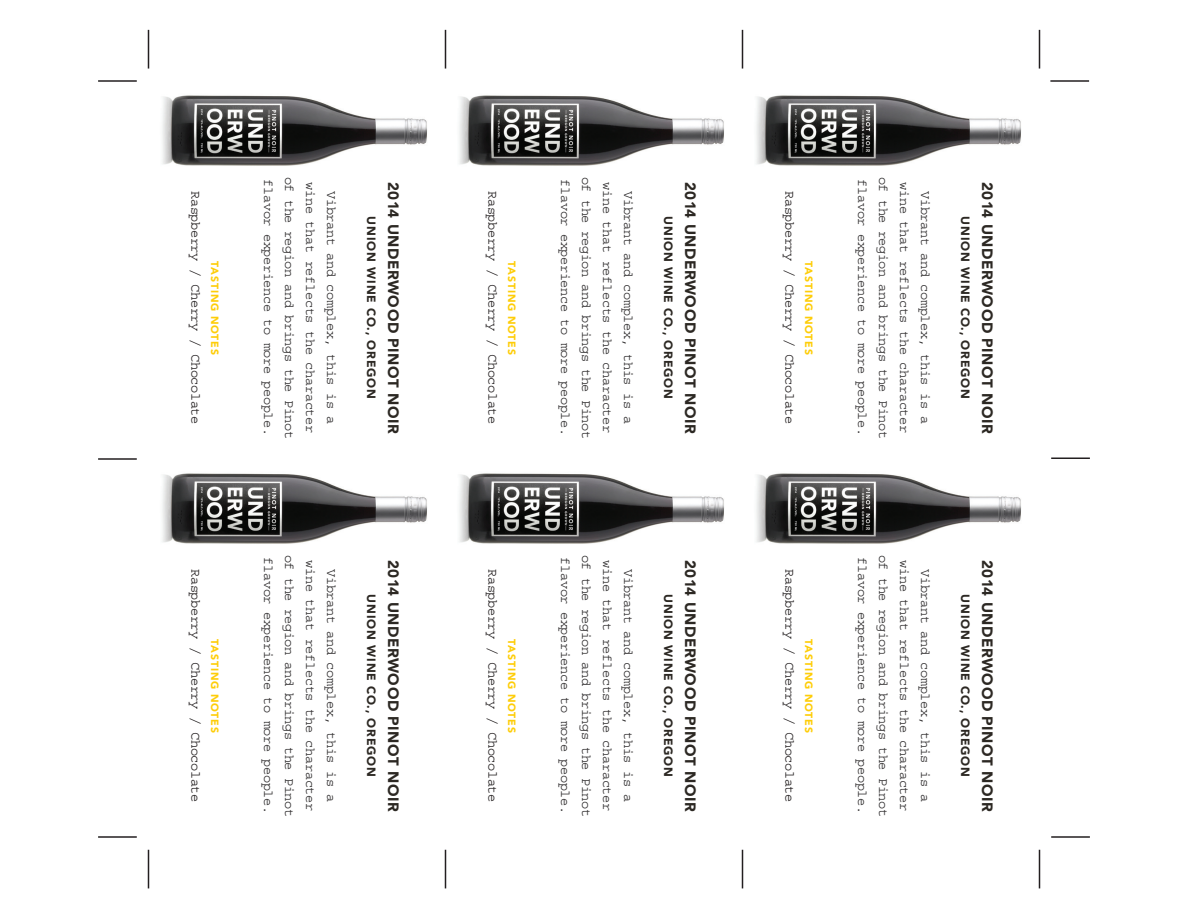
<style>
.page{position:relative;width:1188px;height:918px;background:#fff}
.page>*{position:absolute;margin:0;border:0;box-sizing:border-box;transform-origin:0 0}
.t1{font:900 15px "Avenir";letter-spacing:.035em;color:#2c2823}
.t2{font:13.5px/21px "Courier Std";letter-spacing:-.025em;color:#312f30;text-align:center}
.t3{font:13.5px "Courier Std";letter-spacing:-.025em;color:#231f20}
.t4{font:900 12px "Avenir";letter-spacing:.075em;color:#2c2823}
.t5{font:900 10.5px "Avenir";letter-spacing:.08em;color:#fecd08}
</style>
<div class="page">
<hr style="left:98px;top:80px;width:39px;height:2px;background:#231f20">
<hr style="left:98px;top:458px;width:39px;height:2px;background:#231f20">
<hr style="left:98px;top:836px;width:39px;height:2px;background:#231f20">
<hr style="left:1050px;top:80px;width:39px;height:2px;background:#231f20">
<hr style="left:1051px;top:458px;width:39px;height:1px;background:#231f20">
<hr style="left:1051px;top:836px;width:39px;height:2px;background:#231f20">
<hr style="left:148px;top:30px;width:1px;height:39px;background:#231f20">
<hr style="left:148px;top:850px;width:1px;height:38px;background:#231f20">
<hr style="left:445px;top:30px;width:1px;height:39px;background:#231f20">
<hr style="left:445px;top:850px;width:1px;height:38px;background:#231f20">
<hr style="left:742px;top:30px;width:1px;height:39px;background:#231f20">
<hr style="left:742px;top:850px;width:1px;height:38px;background:#231f20">
<hr style="left:1039px;top:30px;width:1px;height:39px;background:#231f20">
<hr style="left:1039px;top:850px;width:1px;height:38px;background:#231f20">
<img style="left:162px;top:95px;width:859px;height:71px">
<img style="left:162px;top:473px;width:859px;height:71px">
<p class="t2" style="left:279px;top:179px;width:258px;rotate:90deg">flavor experience to more people.</p>
<p class="t2" style="left:300px;top:177px;width:264px;rotate:90deg">of the region and brings the Pinot</p>
<p class="t2" style="left:576px;top:179px;width:258px;rotate:90deg">flavor experience to more people.</p>
<p class="t2" style="left:597px;top:177px;width:264px;rotate:90deg">of the region and brings the Pinot</p>
<p class="t2" style="left:873px;top:179px;width:258px;rotate:90deg">flavor experience to more people.</p>
<p class="t2" style="left:894px;top:177px;width:264px;rotate:90deg">of the region and brings the Pinot</p>
<p class="t2" style="left:342px;top:182px;width:252px;rotate:90deg">Vibrant and complex, this is a wine that reflects the character</p>
<p class="t2" style="left:639px;top:182px;width:252px;rotate:90deg">Vibrant and complex, this is a wine that reflects the character</p>
<p class="t2" style="left:936px;top:182px;width:252px;rotate:90deg">Vibrant and complex, this is a wine that reflects the character</p>
<p class="t3" style="left:203px;top:191px;width:235px;rotate:90deg">Raspberry / Cherry / Chocolate</p>
<p class="t1" style="left:703px;top:182px;width:253px;rotate:90deg">2014 UNDERWOOD PINOT NOIR</p>
<p class="t1" style="left:406px;top:182px;width:253px;rotate:90deg">2014 UNDERWOOD PINOT NOIR</p>
<p class="t3" style="left:500px;top:191px;width:235px;rotate:90deg">Raspberry / Cherry / Chocolate</p>
<p class="t1" style="left:1000px;top:182px;width:253px;rotate:90deg">2014 UNDERWOOD PINOT NOIR</p>
<p class="t3" style="left:797px;top:191px;width:235px;rotate:90deg">Raspberry / Cherry / Chocolate</p>
<p class="t4" style="left:382px;top:216px;width:184px;rotate:90deg">UNION WINE CO., OREGON</p>
<p class="t4" style="left:679px;top:216px;width:184px;rotate:90deg">UNION WINE CO., OREGON</p>
<p class="t4" style="left:976px;top:216px;width:184px;rotate:90deg">UNION WINE CO., OREGON</p>
<p class="t5" style="left:224px;top:261px;width:95px;rotate:90deg">TASTING NOTES</p>
<p class="t5" style="left:521px;top:261px;width:95px;rotate:90deg">TASTING NOTES</p>
<p class="t5" style="left:818px;top:261px;width:95px;rotate:90deg">TASTING NOTES</p>
<p class="t2" style="left:279px;top:557px;width:258px;rotate:90deg">flavor experience to more people.</p>
<p class="t2" style="left:300px;top:555px;width:264px;rotate:90deg">of the region and brings the Pinot</p>
<p class="t2" style="left:576px;top:557px;width:258px;rotate:90deg">flavor experience to more people.</p>
<p class="t2" style="left:597px;top:555px;width:264px;rotate:90deg">of the region and brings the Pinot</p>
<p class="t2" style="left:873px;top:557px;width:258px;rotate:90deg">flavor experience to more people.</p>
<p class="t2" style="left:894px;top:555px;width:264px;rotate:90deg">of the region and brings the Pinot</p>
<p class="t2" style="left:342px;top:560px;width:252px;rotate:90deg">Vibrant and complex, this is a wine that reflects the character</p>
<p class="t2" style="left:639px;top:560px;width:252px;rotate:90deg">Vibrant and complex, this is a wine that reflects the character</p>
<p class="t2" style="left:936px;top:560px;width:252px;rotate:90deg">Vibrant and complex, this is a wine that reflects the character</p>
<p class="t3" style="left:203px;top:569px;width:235px;rotate:90deg">Raspberry / Cherry / Chocolate</p>
<p class="t1" style="left:703px;top:560px;width:253px;rotate:90deg">2014 UNDERWOOD PINOT NOIR</p>
<p class="t1" style="left:406px;top:560px;width:253px;rotate:90deg">2014 UNDERWOOD PINOT NOIR</p>
<p class="t3" style="left:500px;top:569px;width:235px;rotate:90deg">Raspberry / Cherry / Chocolate</p>
<p class="t1" style="left:1000px;top:560px;width:253px;rotate:90deg">2014 UNDERWOOD PINOT NOIR</p>
<p class="t3" style="left:797px;top:569px;width:235px;rotate:90deg">Raspberry / Cherry / Chocolate</p>
<p class="t4" style="left:382px;top:594px;width:184px;rotate:90deg">UNION WINE CO., OREGON</p>
<p class="t4" style="left:679px;top:594px;width:184px;rotate:90deg">UNION WINE CO., OREGON</p>
<p class="t4" style="left:976px;top:594px;width:184px;rotate:90deg">UNION WINE CO., OREGON</p>
<p class="t5" style="left:224px;top:639px;width:95px;rotate:90deg">TASTING NOTES</p>
<p class="t5" style="left:521px;top:639px;width:95px;rotate:90deg">TASTING NOTES</p>
<p class="t5" style="left:818px;top:639px;width:95px;rotate:90deg">TASTING NOTES</p>
</div>
